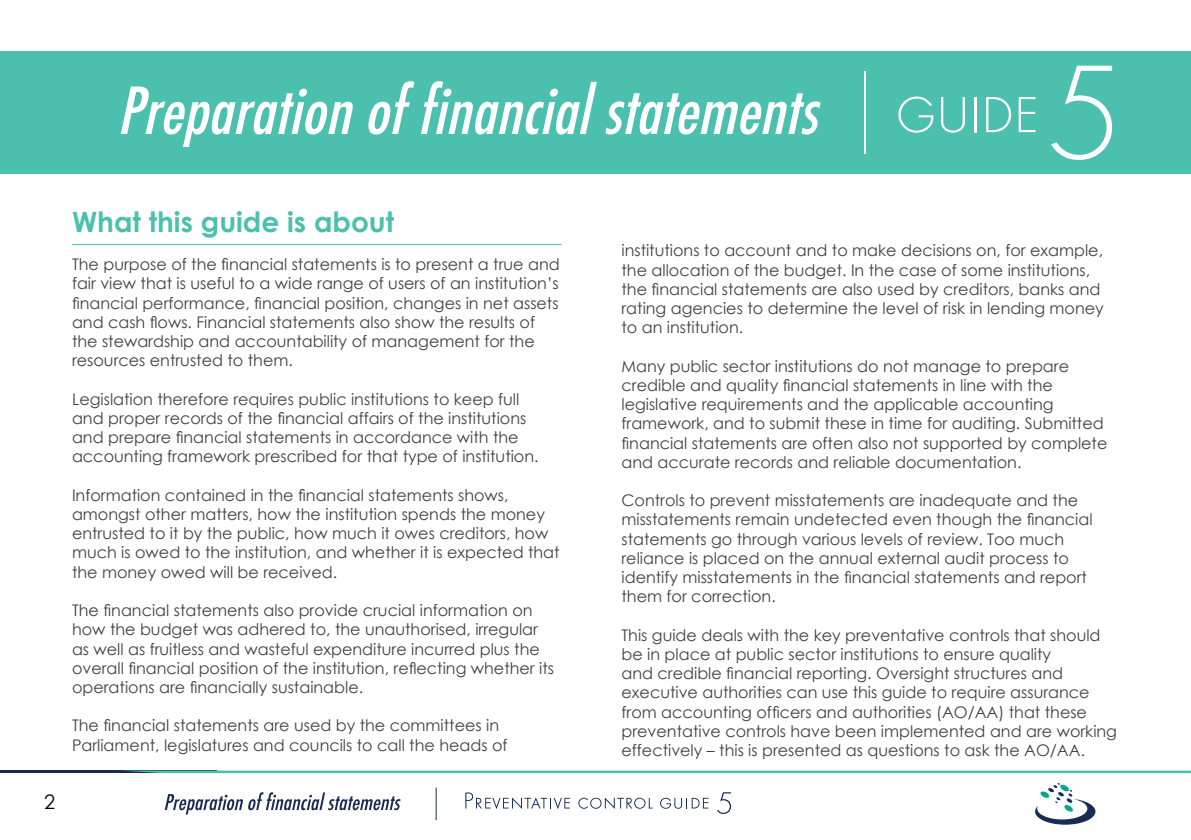
<style>
.page{position:relative;width:1191px;height:840px;background:#fff}
.page>*{position:absolute;margin:0;border:0;box-sizing:border-box;transform-origin:0 0}
.t1{font:700 28px "Century Gothic";color:#4bc0af}
.t2{font:20px "Century Gothic";color:#000}
.t3{font:16px/19.2px "Century Gothic";color:#414042}
</style>
<div class="page">
<hr style="left:0;top:770px;width:216px;height:2px;background:#172b53">
<svg style="left:1035px;top:783px;width:60px;height:41px"></svg>
<svg style="left:465px;top:792px;width:105px;height:16px"></svg>
<svg style="left:578px;top:797px;width:74px;height:11px"></svg>
<svg style="left:660px;top:797px;width:48px;height:11px"></svg>
<svg style="left:717px;top:792px;width:14px;height:21px"></svg>
<svg style="left:165px;top:792px;width:235px;height:22px"></svg>
<hr style="left:435px;top:787px;width:1px;height:32px;background:#172b53">
<svg style="left:122px;top:770px;width:1069px;height:2px;background:#77cbc0"></svg>
<div style="left:0;top:52px;width:1191px;height:122px;background:#4bc0af"></div>
<svg style="left:898px;top:96px;width:35px;height:37px"></svg>
<svg style="left:941px;top:97px;width:24px;height:36px"></svg>
<hr style="left:974px;top:97px;width:2px;height:35px;background:#fff">
<svg style="left:986px;top:97px;width:25px;height:35px"></svg>
<svg style="left:1018px;top:97px;width:17px;height:35px"></svg>
<svg style="left:1051px;top:66px;width:61px;height:94px"></svg>
<svg style="left:121px;top:86px;width:232px;height:61px"></svg>
<svg style="left:368px;top:81px;width:46px;height:53px"></svg>
<svg style="left:421px;top:81px;width:176px;height:53px"></svg>
<svg style="left:605px;top:93px;width:215px;height:41px"></svg>
<hr style="left:863px;top:71px;width:2px;height:82px;background:#fff">
<hr style="left:72px;top:244px;width:490px;height:1px;background:#4bc0af">
<p class="t2" style="left:44px;top:787px;width:13px">2</p>
<h1 class="t1" style="left:72px;top:204px;width:323px">What this guide is about</h1>
<p class="t3" style="left:72px;top:254px;width:489px">The purpose of the financial statements is to present a true and fair view that is useful to a wide range of users of an institution’s financial performance, financial position, changes in net assets and cash flows. Financial statements also show the results of the stewardship and accountability of management for the resources entrusted to them.</p>
<p class="t3" style="left:72px;top:389px;width:468px">Legislation therefore requires public institutions to keep full and proper records of the financial affairs of the institutions and prepare financial statements in accordance with the accounting framework prescribed for that type of institution.</p>
<p class="t3" style="left:72px;top:485px;width:489px">Information contained in the financial statements shows, amongst other matters, how the institution spends the money entrusted to it by the public, how much it owes creditors, how much is owed to the institution, and whether it is expected that the money owed will be received.</p>
<p class="t3" style="left:72px;top:600px;width:483px">The financial statements also provide crucial information on how the budget was adhered to, the unauthorised, irregular as well as fruitless and wasteful expenditure incurred plus the overall financial position of the institution, reflecting whether its operations are financially sustainable.</p>
<p class="t3" style="left:72px;top:715px;width:437px">The financial statements are used by the committees in<br>Parliament, legislatures and councils to call the heads of</p>
<p class="t3" style="left:621px;top:240px;width:484px">institutions to account and to make decisions on, for example, the allocation of the budget. In the case of some institutions, the financial statements are also used by creditors, banks and rating agencies to determine the level of risk in lending money to an institution.</p>
<p class="t3" style="left:621px;top:356px;width:487px">Many public sector institutions do not manage to prepare credible and quality financial statements in line with the legislative requirements and the applicable accounting framework, and to submit these in time for auditing. Submitted financial statements are often also not supported by complete and accurate records and reliable documentation.</p>
<p class="t3" style="left:621px;top:490px;width:472px">Controls to prevent misstatements are inadequate and the misstatements remain undetected even though the financial statements go through various levels of review. Too much reliance is placed on the annual external audit process to identify misstatements in the financial statements and report them for correction.</p>
<p class="t3" style="left:621px;top:624px;width:497px">This guide deals with the key preventative controls that should be in place at public sector institutions to ensure quality<br>and credible financial reporting. Oversight structures and executive authorities can use this guide to require assurance from accounting officers and authorities (AO/AA) that these preventative controls have been implemented and are working effectively – this is presented as questions to ask the AO/AA.</p>
</div>
